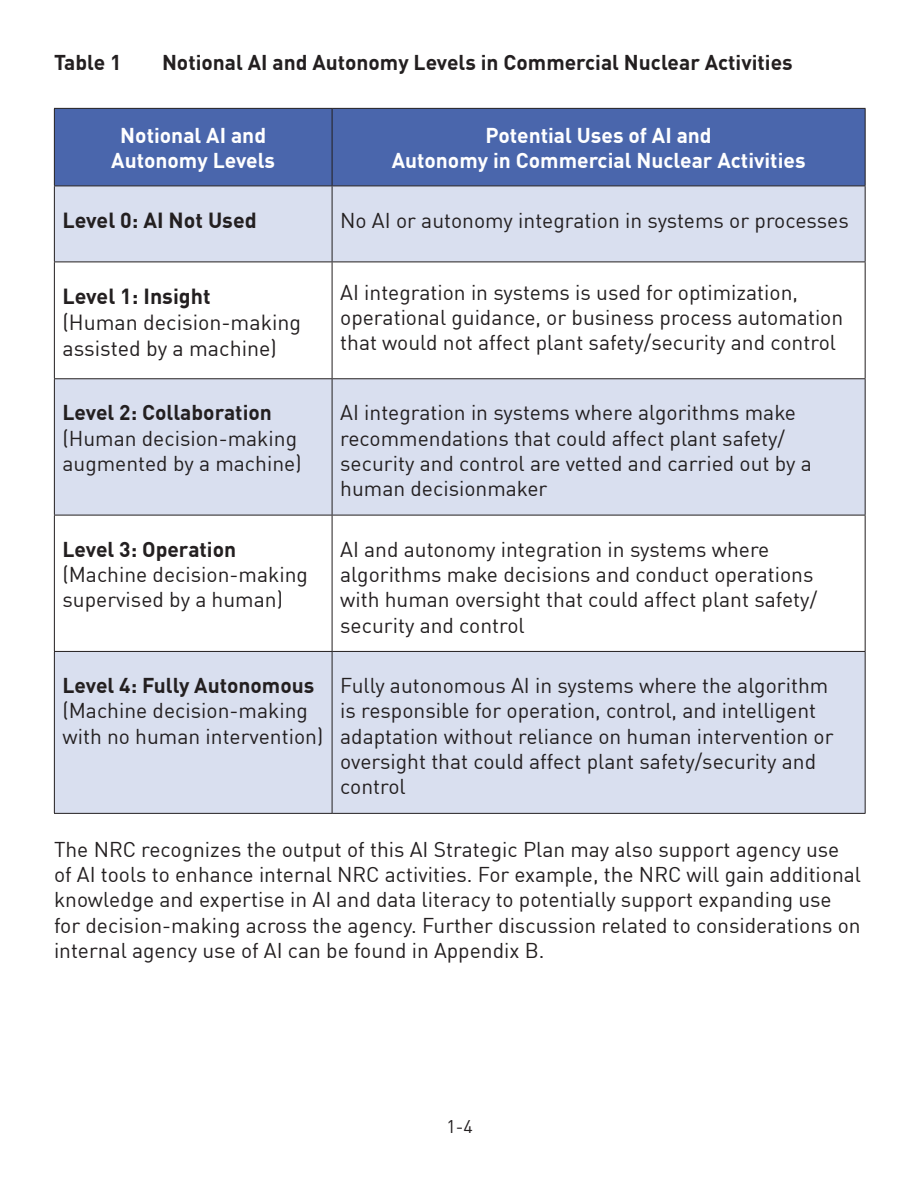
<style>
.page{position:relative;width:918px;height:1188px;background:#fff}
.page>*{position:absolute;margin:0;border:0;box-sizing:border-box;transform-origin:0 0}
.t1{font:21.45px/25.7px "DIN Offc";color:#231f20}
.t2{font:700 21.45px "DIN Offc";color:#231f20}
.t3{font:21px/25.2px "DIN Offc";color:#231f20}
.t4{font:700 21px "DIN Offc";color:#231f20}
.t5{font:700 21px "DIN Offc";color:#fff}
.t6{font:18px "DIN Offc";color:#231f20}
.s1{font-weight:700}
</style>
<div class="page">
<div style="left:55px;top:109px;width:810px;height:77px;background:#4a66ac"></div>
<div style="left:55px;top:187px;width:810px;height:626px;background:#d9dfef"></div>
<svg style="left:55px;top:263px;width:810px;height:388px"></svg>
<hr style="left:54px;top:108px;width:278px;height:1px;background:#231f20">
<hr style="left:332px;top:108px;width:534px;height:1px;background:#231f20">
<hr style="left:54px;top:186px;width:278px;height:1px;background:#231f20">
<hr style="left:332px;top:186px;width:534px;height:1px;background:#231f20">
<hr style="left:54px;top:262px;width:278px;height:1px;background:#231f20">
<hr style="left:332px;top:262px;width:534px;height:1px;background:#231f20">
<hr style="left:54px;top:378px;width:278px;height:1px;background:#231f20">
<hr style="left:332px;top:378px;width:534px;height:1px;background:#231f20">
<hr style="left:54px;top:515px;width:278px;height:1px;background:#231f20">
<hr style="left:332px;top:515px;width:534px;height:1px;background:#231f20">
<hr style="left:54px;top:651px;width:278px;height:1px;background:#231f20">
<hr style="left:332px;top:651px;width:534px;height:1px;background:#231f20">
<hr style="left:54px;top:813px;width:278px;height:1px;background:#231f20">
<hr style="left:332px;top:813px;width:534px;height:1px;background:#231f20">
<hr style="left:54px;top:109px;width:1px;height:77px;background:#231f20">
<hr style="left:54px;top:186px;width:1px;height:76px;background:#231f20">
<hr style="left:54px;top:262px;width:1px;height:116px;background:#231f20">
<hr style="left:54px;top:379px;width:1px;height:136px;background:#231f20">
<hr style="left:54px;top:515px;width:1px;height:136px;background:#231f20">
<hr style="left:54px;top:652px;width:1px;height:161px;background:#231f20">
<hr style="left:332px;top:109px;width:1px;height:77px;background:#231f20">
<hr style="left:865px;top:109px;width:1px;height:77px;background:#231f20">
<hr style="left:332px;top:186px;width:1px;height:76px;background:#231f20">
<hr style="left:865px;top:186px;width:1px;height:76px;background:#231f20">
<hr style="left:332px;top:262px;width:1px;height:116px;background:#231f20">
<hr style="left:865px;top:262px;width:1px;height:116px;background:#231f20">
<hr style="left:332px;top:379px;width:1px;height:136px;background:#231f20">
<hr style="left:865px;top:379px;width:1px;height:136px;background:#231f20">
<hr style="left:332px;top:515px;width:1px;height:136px;background:#231f20">
<hr style="left:865px;top:515px;width:1px;height:136px;background:#231f20">
<hr style="left:332px;top:652px;width:1px;height:161px;background:#231f20">
<hr style="left:865px;top:652px;width:1px;height:161px;background:#231f20">
<p class="t4" style="left:54px;top:49px;width:69px">Table 1</p>
<p class="t4" style="left:162px;top:49px;width:632px">Notional AI and Autonomy Levels in Commercial Nuclear Activities</p>
<p class="t5" style="left:120px;top:121px;width:147px">Notional AI and</p>
<p class="t5" style="left:111px;top:146px;width:165px">Autonomy Levels</p>
<p class="t5" style="left:485px;top:121px;width:228px">Potential Uses of AI and</p>
<p class="t5" style="left:392px;top:146px;width:415px">Autonomy in Commercial Nuclear Activities</p>
<p class="t2" style="left:62px;top:207px;width:196px">Level 0: AI Not Used</p>
<p class="t3" style="left:340px;top:207px;width:510px">No AI or autonomy integration in systems or processes</p>
<p class="t2" style="left:62px;top:283px;width:150px">Level 1: Insight</p>
<p class="t1" style="left:62px;top:309px;width:240px">(Human decision-making assisted by a machine)</p>
<p class="t3" style="left:340px;top:279px;width:505px">AI integration in systems is used for optimization, operational guidance, or business process automation that would not affect plant safety/security and control</p>
<p class="t3" style="left:62px;top:400px;width:241px"><span class="s1">Level 2: Collaboration </span>(Human decision-making augmented by a machine)</p>
<p class="t3" style="left:340px;top:400px;width:473px">AI integration in systems where algorithms make recommendations that could affect plant safety/ security and control are vetted and carried out by a human decisionmaker</p>
<p class="t4" style="left:62px;top:535px;width:175px">Level 3: Operation</p>
<p class="t3" style="left:62px;top:561px;width:247px">(Machine decision-making supervised by a human)</p>
<p class="t4" style="left:62px;top:672px;width:253px">Level 4: Fully Autonomous</p>
<p class="t3" style="left:62px;top:698px;width:262px">(Machine decision-making with no human intervention)</p>
<p class="t3" style="left:340px;top:536px;width:478px">AI and autonomy integration in systems where algorithms make decisions and conduct operations with human oversight that could affect plant safety/ security and control</p>
<p class="t3" style="left:340px;top:673px;width:495px">Fully autonomous AI in systems where the algorithm is responsible for operation, control, and intelligent adaptation without reliance on human intervention or oversight that could affect plant safety/security and control</p>
<p class="t3" style="left:54px;top:836px;width:809px">The NRC recognizes the output of this AI Strategic Plan may also support agency use of AI tools to enhance internal NRC activities. For example, the NRC will gain additional knowledge and expertise in AI and data literacy to potentially support expanding use for decision-making across the agency. Further discussion related to considerations on internal agency use of AI can be found in Appendix B.</p>
<p class="t6" style="left:447px;top:1115px;width:28px">1-4</p>
</div>
